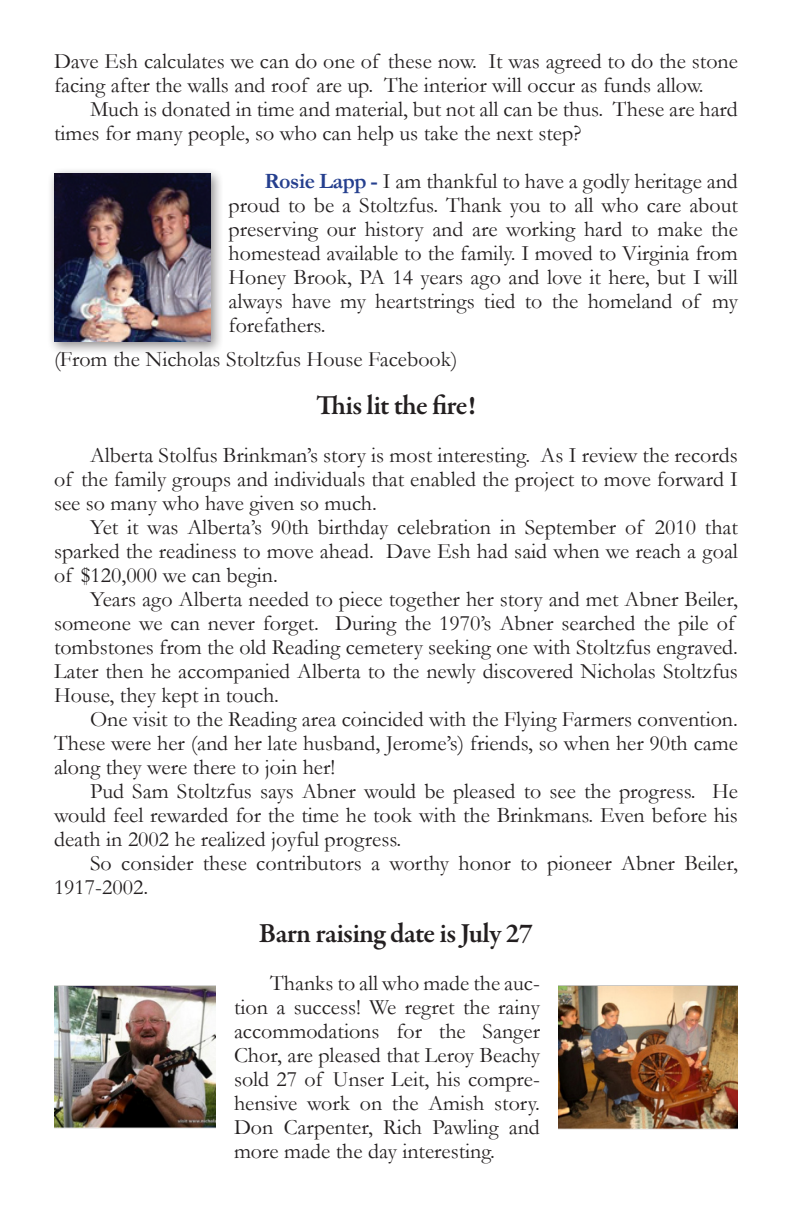
<style>
.page{position:relative;width:792px;height:1224px;background:#fff}
.page>*{position:absolute;margin:0;border:0;box-sizing:border-box;transform-origin:0 0}
.Heading{font:600 28px "Garamond Premr Pro";letter-spacing:-.025em;color:#231f20}
.Paragraph_Style_1{font:22px/24px "Garamond";color:#231f20;text-align:justify}
.Body_no_indent{font:22px "Garamond";color:#231f20}
.s1{font-weight:700;color:#253f8e}
</style>
<div class="page">
<div style="left:47px;top:166px;width:176px;height:189px;background:#231f20;opacity:.5"></div>
<img style="left:54px;top:173px;width:157px;height:169px">
<img style="left:54px;top:986px;width:162px;height:143px">
<img style="left:558px;top:985px;width:180px;height:145px">
<p class="Paragraph_Style_1" style="left:54px;top:49px;width:685px">Dave Esh calculates we can do one of these now. It was agreed to do the stone facing after the walls and roof are up. The interior will occur as funds allow.</p>
<p class="Paragraph_Style_1" style="left:54px;top:97px;width:685px;text-indent:36px">Much is donated in time and material, but not all can be thus. These are hard times for many people, so who can help us take the next step?</p>
<p class="Paragraph_Style_1" style="left:229px;top:169px;width:511px;text-indent:36px"><span class="s1">Rosie Lapp -</span> I am thankful to have a godly heritage and proud to be a Stoltzfus. Thank you to all who care about preserving our history and are working hard to make the homestead available to the family. I moved to Virginia from Honey Brook, PA 14 years ago and love it here, but I will always have my heartstrings tied to the homeland of my forefathers.</p>
<p class="Body_no_indent" style="left:54px;top:346px;width:405px">(From the Nicholas Stoltzfus House Facebook)</p>
<p class="Heading" style="left:316px;top:389px;width:161px">This lit the fire!</p>
<p class="Paragraph_Style_1" style="left:54px;top:443px;width:685px;text-indent:36px">Alberta Stolfus Brinkman’s story is most interesting. As I review the records of the family groups and individuals that enabled the project to move forward I see so many who have given so much.</p>
<p class="Paragraph_Style_1" style="left:54px;top:515px;width:686px;text-indent:36px">Yet it was Alberta’s 90th birthday celebration in September of 2010 that sparked the readiness to move ahead. Dave Esh had said when we reach a goal of $120,000 we can begin.</p>
<p class="Paragraph_Style_1" style="left:54px;top:587px;width:686px;text-align:left;text-indent:36px">Years ago Alberta needed to piece together her story and met Abner Beiler, someone we can never forget. During the 1970’s Abner searched the pile of tombstones from the old Reading cemetery seeking one with Stoltzfus engraved.<br>Later then he accompanied Alberta to the newly discovered Nicholas Stoltzfus House, they kept in touch.</p>
<p class="Paragraph_Style_1" style="left:54px;top:707px;width:685px;text-indent:36px">One visit to the Reading area coincided with the Flying Farmers convention.<br>These were her (and her late husband, Jerome’s) friends, so when her 90th came along they were there to join her!</p>
<p class="Paragraph_Style_1" style="left:54px;top:779px;width:685px;text-indent:36px">Pud Sam Stoltzfus says Abner would be pleased to see the progress. He would feel rewarded for the time he took with the Brinkmans. Even before his death in 2002 he realized joyful progress.</p>
<p class="Paragraph_Style_1" style="left:54px;top:851px;width:685px;text-indent:36px">So consider these contributors a worthy honor to pioneer Abner Beiler,<br>1917-2002.</p>
<p class="Heading" style="left:259px;top:917px;width:276px">Barn raising date is July 27</p>
<p class="Paragraph_Style_1" style="left:234px;top:971px;width:308px;text-indent:36px">Thanks to all who made the auc&shy;tion a success! We regret the rainy accommodations for the Sanger Chor, are pleased that Leroy Beachy sold 27 of Unser Leit, his compre&shy;hensive work on the Amish story.<br>Don Carpenter, Rich Pawling and more made the day interesting.</p>
</div>
